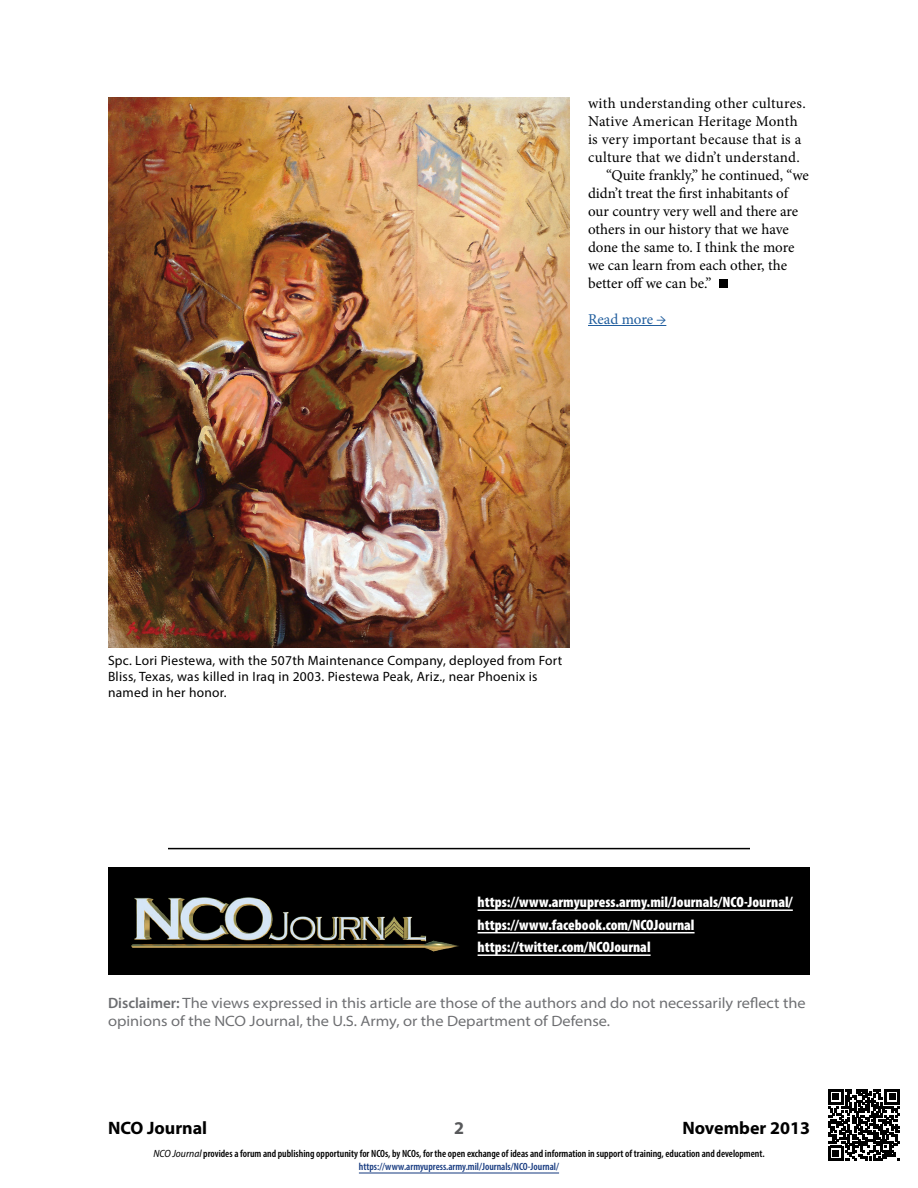
<style>
.page{position:relative;width:918px;height:1188px;background:#fff}
.page>*{position:absolute;margin:0;border:0;box-sizing:border-box;transform-origin:0 0}
.t1{font:700 18px "Myriad Pro";color:#000}
.t2{font:700 18px "Myriad Pro";color:#58595b}
.t3{font:15px "Minion Pro";letter-spacing:.005em;color:#000}
.t4{font:semi-expanded 15px/18px "Myriad Pro";color:#6d6e71}
.t5{font:900 condensed 15px/22.5px "Myriad Pro";color:#fff}
.t6{font:15px "Minion Pro";color:#215e9e}
.t7{font:13.5px/16.5px "Myriad Pro";letter-spacing:.02em;color:#000}
.t8{font:600 condensed 10.5px/13.5px "Myriad Pro";color:#000;text-align:center}
.s1{font-weight:600;font-stretch:normal}
.s2{font-weight:400;font-style:italic;font-stretch:semi-condensed}
.s3{color:#15397f}
</style>
<div class="page">
<hr style="left:588px;top:325px;width:78px;height:1px;background:#215e9e">
<div style="left:719px;top:279px;width:9px;height:9px;background:#000"></div>
<img style="left:108px;top:97px;width:462px;height:551px">
<hr style="left:359px;top:1173px;width:200px;height:1px;background:#15397f">
<svg style="left:828px;top:1089px;width:72px;height:72px"></svg>
<hr style="left:168px;top:848px;width:582px;height:1px;background:#000">
<div style="left:108px;top:867px;width:702px;height:108px;background:#000"></div>
<hr style="left:478px;top:909px;width:315px;height:2px;background:#fff">
<hr style="left:478px;top:932px;width:217px;height:1px;background:#fff">
<hr style="left:478px;top:954px;width:173px;height:2px;background:#fff">
<img style="left:131px;top:897px;width:328px;height:55px">
<p class="t3" style="left:588px;top:93px;width:219px">with understanding other cultures.</p>
<p class="t3" style="left:588px;top:111px;width:211px">Native American Heritage Month</p>
<p class="t3" style="left:588px;top:129px;width:215px">is very important because that is a</p>
<p class="t3" style="left:588px;top:147px;width:213px">culture that we didn’t understand.</p>
<p class="t3" style="left:606px;top:165px;width:204px">“Quite frankly,” he continued, “we</p>
<p class="t3" style="left:588px;top:183px;width:202px">didn’t treat the first inhabitants of</p>
<p class="t3" style="left:588px;top:201px;width:212px">our country very well and there are</p>
<p class="t3" style="left:588px;top:219px;width:202px">others in our history that we have</p>
<p class="t3" style="left:588px;top:237px;width:208px">done the same to. I think the more</p>
<p class="t3" style="left:588px;top:255px;width:201px">we can learn from each other, the</p>
<p class="t3" style="left:588px;top:273px;width:125px">better off we can be.”</p>
<p class="t6" style="left:588px;top:309px;width:80px">Read more →</p>
<p class="t7" style="left:108px;top:652px;width:456px">Spc. Lori Piestewa, with the 507th Maintenance Company, deployed from Fort<br>Bliss, Texas, was killed in Iraq in 2003. Piestewa Peak, Ariz., near Phoenix is named in her honor.</p>
<p class="t5" style="left:478px;top:891px;width:317px">https://www.armyupress.army.mil/Journals/NCO-Journal/ https://www.facebook.com/NCOJournal https://twitter.com/NCOJournal</p>
<p class="t4" style="left:108px;top:994px;width:699px"><span class="s1">Disclaimer:</span> The views expressed in this article are those of the authors and do not necessarily reflect the opinions of the NCO Journal, the U.S. Army, or the Department of Defense.</p>
<p class="t1" style="left:108px;top:1116px;width:101px">NCO Journal</p>
<p class="t2" style="left:454px;top:1116px;width:11px">2</p>
<p class="t1" style="left:682px;top:1116px;width:129px">November 2013</p>
<p class="t8" style="left:153px;top:1146px;width:613px"><span class="s2">NCO Journal</span> provides a forum and publishing opportunity for NCOs, by NCOs, for the open exchange of ideas and information in support of training, education and development. <span class="s3">https://www.armyupress.army.mil/Journals/NCO-Journal/</span></p>
</div>
